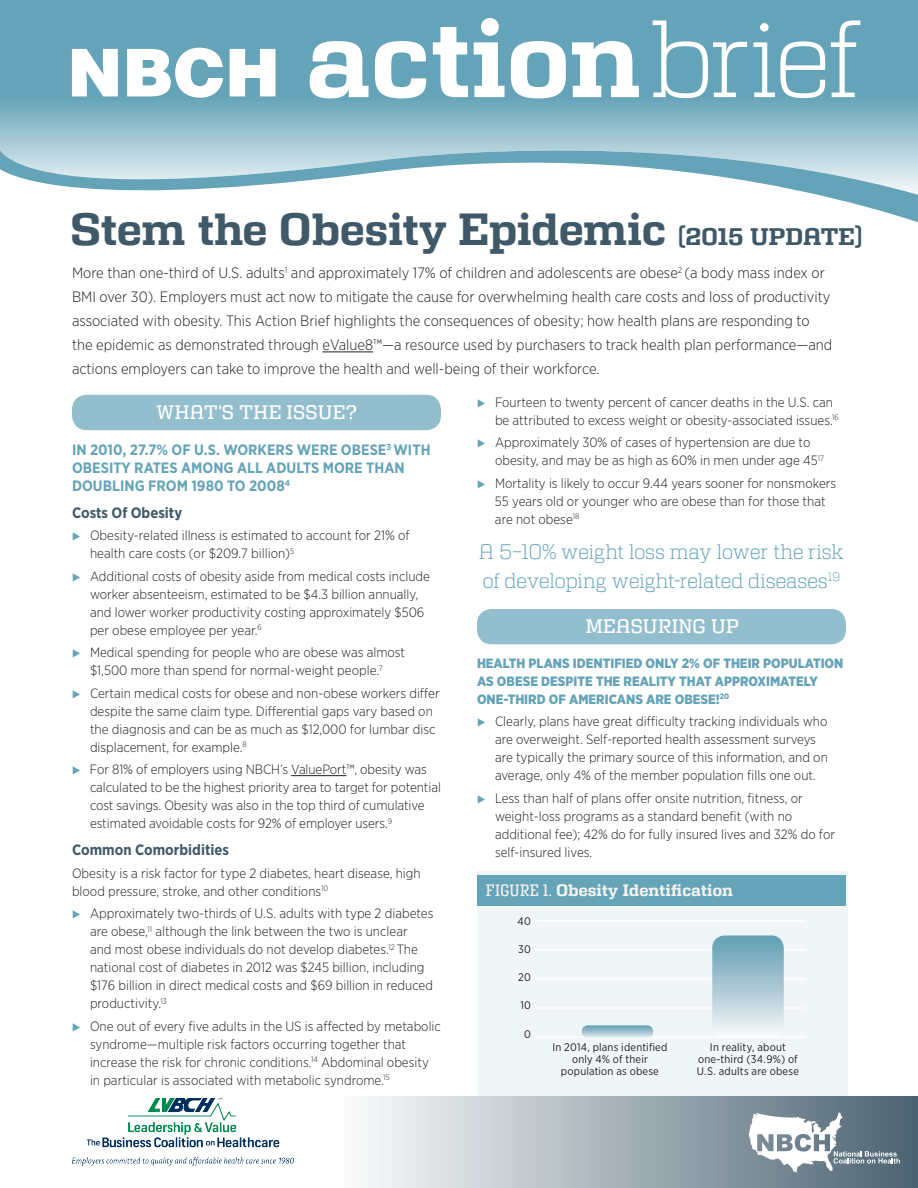
<style>
.page{position:relative;width:918px;height:1188px;background:#fff}
.page>*{position:absolute;margin:0;border:0;box-sizing:border-box;transform-origin:0 0}
.t1{font:700 109.5px "Girard Slab";color:#fff}
.t2{font:900 66px "Helvetica";color:#fff}
.t3{font:700 45px "Girard Slab";letter-spacing:-.005em;color:#405968}
.SUBHEAD{font:300 21px/28.5px "Girard Slab";letter-spacing:-.005em;color:#65a3b8}
.SUBHEAD-2{font:500 19.5px "Girard Slab";letter-spacing:.015em;color:#fff}
.t4{font:18px "Times";color:#dad4c3}
.t5{font:700 16.5px "Girard Slab";letter-spacing:.005em;color:#f5f3ef}
._01_body_start_text{font:300 15px/24px "Gotham Narrow";color:#231f20}
.subhead_gotham{font:700 15px/18px "Gotham Narrow";color:#65a3b8}
.subhead_gotham-2{font:700 15px "Gotham Narrow";color:#405968}
.body_bullet{font:300 13.5px/18px "Gotham Narrow";color:#231f20}
.Start_Text{font:900 13.5px/18px "Gotham Narrow";color:#65a3b8}
._01_BODY_TEXT{font:300 13.5px/18px "Gotham Narrow";color:#231f20}
.t6{font:10.95px/12px "Gotham Narrow";letter-spacing:.015em;color:#231f20;text-align:center}
.s1{font-weight:300}
.s2{font-size:24px}
.s3{font-family:"European Pi Three";font-weight:400;font-size:10.5px;color:#65a3b8}
.s4{font-weight:500;font-stretch:condensed}
</style>
<div class="page">
<div style="left:477px;top:872px;width:371px;height:224px;background:#f0f6f8"></div>
<hr style="left:537px;top:1007px;width:268px;height:2px;background:#fff">
<hr style="left:537px;top:1036px;width:268px;height:2px;background:#fff">
<hr style="left:537px;top:978px;width:268px;height:2px;background:#fff">
<hr style="left:537px;top:949px;width:268px;height:2px;background:#fff">
<hr style="left:537px;top:920px;width:268px;height:2px;background:#fff">
<svg style="left:582px;top:1025px;width:71px;height:13px"></svg>
<svg style="left:712px;top:935px;width:72px;height:90px;background:#a3c4d2"></svg>
<div style="left:477px;top:875px;width:369px;height:31px;background:#65a3b8"></div>
<svg style="left:0;top:0;width:918px;height:119px;background:#68a4b9"></svg>
<svg style="left:0;top:119px;width:918px;height:104px"></svg>
<div style="left:72px;top:395px;width:369px;height:35px;background:#93becd;border-radius:15px"></div>
<div style="left:477px;top:609px;width:369px;height:35px;background:#93becd;border-radius:15px"></div>
<svg style="left:366px;top:1096px;width:552px;height:92px;background:#abb6bd"></svg>
<svg style="left:749px;top:1112px;width:151px;height:60px"></svg>
<hr style="left:322px;top:352px;width:51px;height:1px;background:#231f20">
<hr style="left:291px;top:775px;width:55px;height:1px;background:#231f20">
<img style="left:72px;top:1098px;width:222px;height:68px">
<p class="t2" style="left:67px;top:30px;width:214px">NBCH</p>
<p class="t1" style="left:306px;top:-8px;width:556px">action<span class="s1">brief</span></p>
<p class="t3" style="left:70px;top:202px;width:794px">Stem the Obesity Epidemic <span class="s2">(2015 UPDATE)</span></p>
<h3 class="t4" style="left:3px;top:212px;width:916px">&gt;&gt;&gt;&gt;&gt;&gt;&gt;&gt;&gt;&gt;&gt;&gt;&gt;&gt;&gt;&gt;&gt;&gt;&gt;&gt;&gt;&gt;&gt;&gt;&gt;&gt;&gt;&gt;&gt;&gt;&gt;&gt;&gt;&gt;&gt;&gt;&gt;&gt;&gt;&gt;&gt;&gt;&gt;&gt;&gt;&gt;&gt;&gt;&gt;&gt;&gt;&gt;&gt;&gt;&gt;&gt;&gt;&gt;&gt;&gt;&gt;&gt;&gt;&gt;&gt;&gt;&gt;&gt;&gt;&gt;&gt;&gt;&gt;&gt;&gt;&gt;&gt;&gt;&gt;</h3>
<p class="_01_body_start_text" style="left:72px;top:261px;width:762px">More than one-third of U.S. adults<sup>1</sup> and approximately 17% of children and adolescents are obese<sup>2</sup> (a body mass index or BMI over 30). Employers must act now to mitigate the cause for overwhelming health care costs and loss of productivity associated with obesity. This Action Brief highlights the consequences of obesity; how health plans are responding to the epidemic as demonstrated through eValue8™—a resource used by purchasers to track health plan performance—and actions employers can take to improve the health and well-being of their workforce.</p>
<p class="SUBHEAD-2" style="left:156px;top:401px;width:202px">WHAT'S THE ISSUE?</p>
<p class="subhead_gotham" style="left:72px;top:440px;width:360px">IN 2010, 27.7% OF U.S. WORKERS WERE OBESE<sup>3</sup> WITH<br>OBESITY RATES AMONG ALL ADULTS MORE THAN<br>DOUBLING FROM 1980 TO 2008<sup>4</sup></p>
<p class="subhead_gotham-2" style="left:72px;top:503px;width:112px">Costs Of Obesity</p>
<p class="body_bullet" style="left:90px;top:526px;width:321px;text-indent:-18px"><span class="s3">E</span> Obesity-related illness is estimated to account for 21% of health care costs (or $209.7 billion)<sup>5</sup></p>
<p class="body_bullet" style="left:90px;top:567px;width:342px;text-indent:-18px"><span class="s3">E</span> Additional costs of obesity aside from medical costs include worker absenteeism, estimated to be $4.3 billion annually, and lower worker productivity costing approximately $506 per obese employee per year.<sup>6</sup></p>
<p class="body_bullet" style="left:72px;top:643px;width:335px;text-align:center"><span class="s3">E</span> Medical spending for people who are obese was almost $1,500 more than spend for normal-weight people.<sup>7</sup></p>
<p class="body_bullet" style="left:90px;top:684px;width:351px;text-indent:-18px"><span class="s3">E</span> Certain medical costs for obese and non-obese workers differ despite the same claim type. Differential gaps vary based on the diagnosis and can be as much as $12,000 for lumbar disc displacement, for example.<sup>8</sup></p>
<p class="body_bullet" style="left:90px;top:760px;width:352px;text-indent:-18px"><span class="s3">E</span> For 81% of employers using NBCH’s ValuePort™, obesity was calculated to be the highest priority area to target for potential cost savings. Obesity was also in the top third of cumulative estimated avoidable costs for 92% of employer users.<sup>9</sup></p>
<p class="subhead_gotham-2" style="left:72px;top:840px;width:159px">Common Comorbidities</p>
<p class="_01_BODY_TEXT" style="left:72px;top:864px;width:350px">Obesity is a risk factor for type 2 diabetes, heart disease, high blood pressure, stroke, and other conditions<sup>10</sup></p>
<p class="body_bullet" style="left:90px;top:904px;width:345px;text-indent:-18px"><span class="s3">E</span> Approximately two-thirds of U.S. adults with type 2 diabetes are obese,<sup>11</sup> although the link between the two is unclear<br>and most obese individuals do not develop diabetes.<sup>12</sup> The national cost of diabetes in 2012 was $245 billion, including $176 billion in direct medical costs and $69 billion in reduced productivity.<sup>13</sup></p>
<p class="body_bullet" style="left:90px;top:1017px;width:352px;text-indent:-18px"><span class="s3">E</span> One out of every five adults in the US is affected by metabolic syndrome—multiple risk factors occurring together that increase the risk for chronic conditions.<sup>14</sup> Abdominal obesity in particular is associated with metabolic syndrome.<sup>15</sup></p>
<p class="body_bullet" style="left:495px;top:393px;width:345px;text-indent:-18px"><span class="s3">E</span> Fourteen to twenty percent of cancer deaths in the U.S. can be attributed to excess weight or obesity-associated issues.<sup>16</sup></p>
<p class="body_bullet" style="left:495px;top:433px;width:330px;text-indent:-18px"><span class="s3">E</span> Approximately 30% of cases of hypertension are due to obesity, and may be as high as 60% in men under age 45<sup>17</sup></p>
<p class="body_bullet" style="left:495px;top:474px;width:343px;text-indent:-18px"><span class="s3">E</span> Mortality is likely to occur 9.44 years sooner for nonsmokers<br>55 years old or younger who are obese than for those that are not obese<sup>18</sup></p>
<p class="SUBHEAD" style="left:479px;top:538px;width:367px">A 5–10% weight loss may lower the risk of developing weight-related diseases<sup>19</sup></p>
<p class="SUBHEAD-2" style="left:586px;top:615px;width:155px">MEASURING UP</p>
<p class="Start_Text" style="left:477px;top:654px;width:368px">HEALTH PLANS IDENTIFIED ONLY 2% OF THEIR POPULATION<br>AS OBESE DESPITE THE REALITY THAT APPROXIMATELY<br>ONE-THIRD OF AMERICANS ARE OBESE!<sup>20</sup></p>
<p class="body_bullet" style="left:495px;top:712px;width:334px;text-indent:-18px"><span class="s3">E</span> Clearly, plans have great difficulty tracking individuals who are overweight. Self-reported health assessment surveys are typically the primary source of this information, and on average, only 4% of the member population fills one out.</p>
<p class="body_bullet" style="left:495px;top:789px;width:342px;text-indent:-18px"><span class="s3">E</span> Less than half of plans offer onsite nutrition, fitness, or weight-loss programs as a standard benefit (with no additional fee); 42% do for fully insured lives and 32% do for self-insured lives.</p>
<p class="t5" style="left:486px;top:880px;width:249px"><span class="s4">FIGURE 1.</span> Obesity Identification</p>
<p class="t6" style="left:518px;top:915px;width:15px">40</p>
<p class="t6" style="left:518px;top:943px;width:14px">30</p>
<p class="t6" style="left:518px;top:971px;width:14px">20</p>
<p class="t6" style="left:520px;top:999px;width:12px">10</p>
<p class="t6" style="left:524px;top:1028px;width:8px">0</p>
<p class="t6" style="left:552px;top:1041px;width:116px">In 2014, plans identified only 4% of their population as obese</p>
<p class="t6" style="left:697px;top:1041px;width:104px">In reality, about one-third (34.9%) of<br>U.S. adults are obese</p>
</div>
